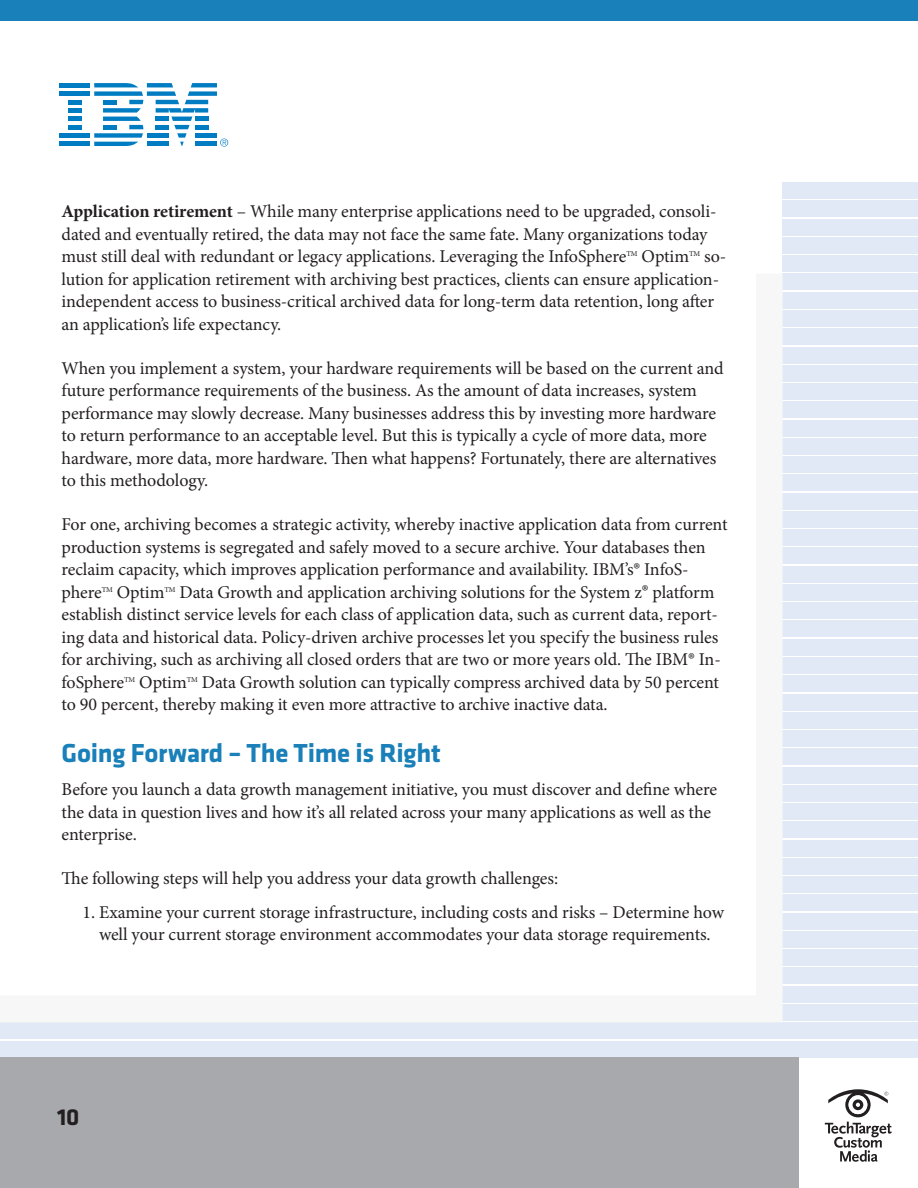
<style>
.page{position:relative;width:918px;height:1188px;background:#fff}
.page>*{position:absolute;margin:0;border:0;box-sizing:border-box;transform-origin:0 0}
.Blue_SubHead{font:700 27px "Klavika";letter-spacing:-.01em;color:#1a80b9}
.t1{font:700 24px "Klavika";color:#231f20}
.Body{font:18px/22.5px "Minion Pro";letter-spacing:-.01em;color:#231f20}
.Body-2{font:7.5px "Minion Pro";letter-spacing:-.01em;color:#231f20}
.s1{font-weight:700}
.s2{font-size:21px}
</style>
<div class="page">
<div style="left:0;top:0;width:918px;height:20px;background:#1a80b9"></div>
<div style="left:783px;top:182px;width:135px;height:17px;background:#e1e9f6"></div>
<div style="left:783px;top:201px;width:135px;height:16px;background:#e1e9f6"></div>
<div style="left:783px;top:219px;width:135px;height:17px;background:#e1e9f6"></div>
<div style="left:783px;top:237px;width:135px;height:17px;background:#e1e9f6"></div>
<div style="left:783px;top:255px;width:135px;height:17px;background:#e1e9f6"></div>
<div style="left:783px;top:274px;width:135px;height:16px;background:#e1e9f6"></div>
<div style="left:783px;top:292px;width:135px;height:17px;background:#e1e9f6"></div>
<div style="left:783px;top:310px;width:135px;height:17px;background:#e1e9f6"></div>
<div style="left:783px;top:328px;width:135px;height:17px;background:#e1e9f6"></div>
<div style="left:783px;top:347px;width:135px;height:16px;background:#e1e9f6"></div>
<div style="left:783px;top:365px;width:135px;height:17px;background:#e1e9f6"></div>
<div style="left:783px;top:383px;width:135px;height:17px;background:#e1e9f6"></div>
<div style="left:783px;top:401px;width:135px;height:17px;background:#e1e9f6"></div>
<div style="left:783px;top:420px;width:135px;height:16px;background:#e1e9f6"></div>
<div style="left:783px;top:438px;width:135px;height:17px;background:#e1e9f6"></div>
<div style="left:783px;top:456px;width:135px;height:17px;background:#e1e9f6"></div>
<div style="left:783px;top:475px;width:135px;height:16px;background:#e1e9f6"></div>
<div style="left:783px;top:493px;width:135px;height:16px;background:#e1e9f6"></div>
<div style="left:783px;top:511px;width:135px;height:17px;background:#e1e9f6"></div>
<div style="left:783px;top:529px;width:135px;height:17px;background:#e1e9f6"></div>
<div style="left:783px;top:548px;width:135px;height:16px;background:#e1e9f6"></div>
<div style="left:783px;top:566px;width:135px;height:17px;background:#e1e9f6"></div>
<div style="left:783px;top:584px;width:135px;height:17px;background:#e1e9f6"></div>
<div style="left:783px;top:602px;width:135px;height:17px;background:#e1e9f6"></div>
<div style="left:783px;top:621px;width:135px;height:16px;background:#e1e9f6"></div>
<div style="left:783px;top:639px;width:135px;height:17px;background:#e1e9f6"></div>
<div style="left:783px;top:657px;width:135px;height:17px;background:#e1e9f6"></div>
<div style="left:783px;top:675px;width:135px;height:17px;background:#e1e9f6"></div>
<div style="left:783px;top:694px;width:135px;height:16px;background:#e1e9f6"></div>
<div style="left:783px;top:712px;width:135px;height:17px;background:#e1e9f6"></div>
<div style="left:783px;top:730px;width:135px;height:17px;background:#e1e9f6"></div>
<div style="left:783px;top:748px;width:135px;height:17px;background:#e1e9f6"></div>
<div style="left:783px;top:767px;width:135px;height:16px;background:#e1e9f6"></div>
<div style="left:783px;top:785px;width:135px;height:17px;background:#e1e9f6"></div>
<div style="left:783px;top:803px;width:135px;height:17px;background:#e1e9f6"></div>
<div style="left:783px;top:822px;width:135px;height:16px;background:#e1e9f6"></div>
<div style="left:783px;top:840px;width:135px;height:16px;background:#e1e9f6"></div>
<div style="left:783px;top:858px;width:135px;height:17px;background:#e1e9f6"></div>
<div style="left:783px;top:876px;width:135px;height:17px;background:#e1e9f6"></div>
<div style="left:783px;top:895px;width:135px;height:16px;background:#e1e9f6"></div>
<div style="left:783px;top:913px;width:135px;height:17px;background:#e1e9f6"></div>
<div style="left:783px;top:931px;width:135px;height:17px;background:#e1e9f6"></div>
<div style="left:783px;top:949px;width:135px;height:17px;background:#e1e9f6"></div>
<div style="left:783px;top:968px;width:135px;height:16px;background:#e1e9f6"></div>
<div style="left:783px;top:986px;width:135px;height:17px;background:#e1e9f6"></div>
<div style="left:783px;top:1004px;width:135px;height:17px;background:#e1e9f6"></div>
<div style="left:0;top:1022px;width:918px;height:17px;background:#e1e9f6"></div>
<div style="left:0;top:1041px;width:918px;height:16px;background:#e1e9f6"></div>
<div style="left:0;top:1057px;width:798px;height:131px;background:#a8a9ad"></div>
<svg style="left:825px;top:1089px;width:67px;height:73px"></svg>
<hr style="left:59px;top:83px;width:31px;height:4px;background:#007cc2">
<div style="left:59px;top:91px;width:31px;height:5px;background:#007cc2"></div>
<hr style="left:68px;top:100px;width:13px;height:4px;background:#007cc2">
<div style="left:68px;top:108px;width:13px;height:5px;background:#007cc2"></div>
<hr style="left:68px;top:117px;width:13px;height:4px;background:#007cc2">
<hr style="left:68px;top:125px;width:13px;height:4px;background:#007cc2">
<div style="left:59px;top:133px;width:31px;height:5px;background:#007cc2"></div>
<hr style="left:59px;top:142px;width:31px;height:4px;background:#007cc2">
<svg style="left:94px;top:83px;width:134px;height:64px"></svg>
<p class="Body" style="left:62px;top:200px;width:656px"><span class="s1">Application retirement</span> – While many enterprise applications need to be upgraded, consoli&shy;dated and eventually retired, the data may not face the same fate. Many organizations today must still deal with redundant or legacy applications. Leveraging the InfoSphere</p>
<p class="Body-2" style="left:626px;top:249px;width:13px">TM</p>
<p class="Body" style="left:642px;top:245px;width:49px">Optim</p>
<p class="Body-2" style="left:689px;top:249px;width:13px">TM</p>
<p class="Body" style="left:62px;top:245px;width:666px;text-indent:643px">so&shy;lution for application retirement with archiving best practices, clients can ensure application&shy;independent access to business-critical archived data for long-term data retention, long after an application’s life expectancy.</p>
<p class="Body" style="left:62px;top:357px;width:664px">When you implement a system, your hardware requirements will be based on the current and future performance requirements of the business. As the amount of data increases, system performance may slowly decrease. Many businesses address this by investing more hardware to return performance to an acceptable level. But this is typically a cycle of more data, more hardware, more data, more hardware. Then what happens? Fortunately, there are alternatives to this methodology.</p>
<p class="Body" style="left:62px;top:513px;width:667px">For one, archiving becomes a strategic activity, whereby inactive application data from current production systems is segregated and safely moved to a secure archive. Your databases then reclaim capacity, which improves application performance and availability. IBM’s<span class="s2">®</span> InfoS&shy;phere</p>
<p class="Body" style="left:62px;top:581px;width:661px;text-indent:118px">Data Growth and application archiving solutions for the System z<span class="s2">®</span> platform establish distinct service levels for each class of application data, such as current data, report&shy;ing data and historical data. Policy-driven archive processes let you specify the business rules for archiving, such as archiving all closed orders that are two or more years old. The IBM<span class="s2">®</span> In&shy;foSphere</p>
<p class="Body-2" style="left:102px;top:584px;width:13px">TM</p>
<p class="Body" style="left:117px;top:581px;width:49px">Optim</p>
<p class="Body-2" style="left:164px;top:584px;width:13px">TM</p>
<p class="Body" style="left:62px;top:671px;width:659px;text-indent:140px">Data Growth solution can typically compress archived data by 50 percent to 90 percent, thereby making it even more attractive to archive inactive data.</p>
<p class="Blue_SubHead" style="left:62px;top:738px;width:381px">Going Forward – The Time is Right</p>
<p class="Body" style="left:62px;top:778px;width:657px">Before you launch a data growth management initiative, you must discover and define where the data in question lives and how it’s all related across your many applications as well as the enterprise.</p>
<p class="Body" style="left:62px;top:867px;width:498px">The following steps will help you address your data growth challenges:</p>
<p class="Body" style="left:83px;top:901px;width:643px;text-align:center">1. Examine your current storage infrastructure, including costs and risks – Determine how well your current storage environment accommodates your data storage requirements.</p>
<p class="Body-2" style="left:124px;top:674px;width:13px">TM</p>
<p class="Body" style="left:139px;top:671px;width:49px">Optim</p>
<p class="Body-2" style="left:187px;top:674px;width:13px">TM</p>
<h2 class="t1" style="left:57px;top:1104px;width:24px">10</h2>
</div>
